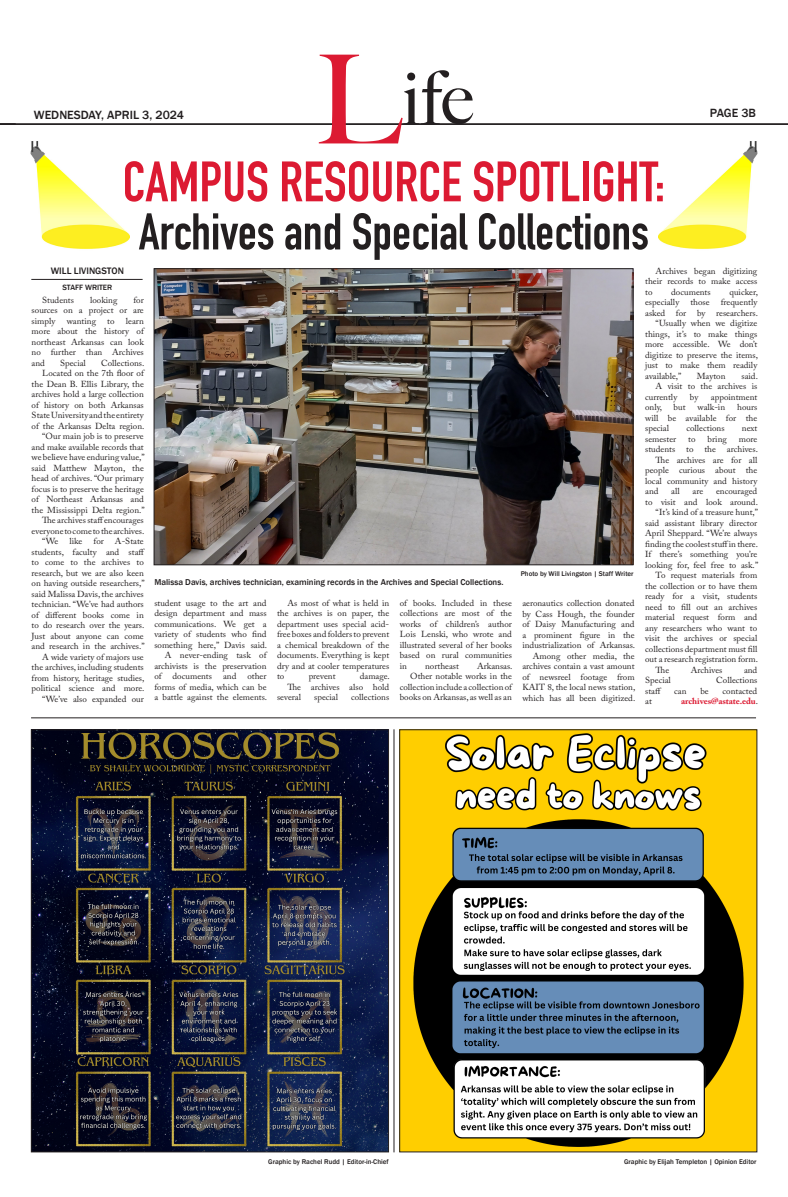
<style>
.page{position:relative;width:788px;height:1197px;background:#fff}
.page>*{position:absolute;margin:0;border:0;box-sizing:border-box;transform-origin:0 0}
.t1{font:500 74.38px "Big Caslon";color:#231f20}
.t2{font:700 56px "DIN Condensed";color:#dc1a32}
.t3{font:700 50.75px "DIN Condensed";color:#231f20}
.t4{font:500 12.25px "Franklin Gothic";color:#231f20}
.t5{font:500 9.62px "Franklin Gothic";color:#231f20}
.t6{font:8.75px/10.5px "Adobe Caslon Pro";color:#231f20;text-align:justify}
.t7{font:500 8.75px "Franklin Gothic";color:#231f20}
.t8{font:700 8.75px "Adobe Caslon Pro";letter-spacing:-.01em;color:#dc1a32}
.t9{font:500 7.88px "Franklin Gothic";color:#231f20}
.t10{font:500 7px "Franklin Gothic";color:#231f20}
.s1{font-size:123.38px;color:#dc1a32}
.s2{font-weight:400;color:#231f20}
</style>
<div class="page">
<img style="left:31px;top:141px;width:99px;height:108px">
<img style="left:658px;top:141px;width:99px;height:108px">
<hr style="left:0;top:123px;width:788px;height:2px;background:#231f20">
<hr style="left:31px;top:279px;width:112px;height:1px;background:#231f20">
<img style="left:156px;top:270px;width:475px;height:293px">
<div style="left:154px;top:268px;width:479px;height:297px;border:1px solid #231f20"></div>
<hr style="left:31px;top:717px;width:725px;height:1px;background:#231f20">
<hr style="left:393px;top:729px;width:1px;height:423px;background:#231f20">
<img style="left:33px;top:731px;width:354px;height:419px">
<div style="left:31px;top:729px;width:358px;height:423px;border:1px solid #231f20"></div>
<img style="left:401px;top:731px;width:354px;height:419px">
<div style="left:399px;top:729px;width:358px;height:423px;border:1px solid #231f20"></div>
<p class="t4" style="left:34px;top:107px;width:151px">WEDNESDAY, APRIL 3, 2024</p>
<p class="t1" style="left:314px;top:37px;width:160px"><span class="s1">L</span>ife</p>
<p class="t2" style="left:123px;top:144px;width:544px">CAMPUS RESOURCE SPOTLIGHT:</p>
<p class="t3" style="left:139px;top:198px;width:511px">Archives and Special Collections</p>
<p class="t4" style="left:710px;top:105px;width:48px">PAGE 3B</p>
<p class="t5" style="left:51px;top:264px;width:75px">WILL LIVINGSTON</p>
<p class="t9" style="left:62px;top:283px;width:51px">STAFF WRITER</p>
<p class="t6" style="left:32px;top:294px;width:114px;text-indent:102px">for sources on a project or are simply</p>
<p class="t6" style="left:42px;top:294px;width:33px">Students</p>
<p class="t6" style="left:90px;top:294px;width:29px">looking</p>
<p class="t6" style="left:32px;top:315px;width:114px;text-indent:94px">learn more about the history of northeast Arkansas can look no further than Archives and</p>
<p class="t6" style="left:67px;top:315px;width:31px">wanting</p>
<p class="t6" style="left:107px;top:315px;width:9px">to</p>
<p class="t6" style="left:60px;top:357px;width:27px">Special</p>
<p class="t6" style="left:101px;top:357px;width:45px">Collections.</p>
<p class="t6" style="left:32px;top:368px;width:114px;text-indent:10px">Located on the 7th floor of the Dean B. Ellis Library, the archives hold a large collection of history on both Arkansas State University and the entirety of the Arkansas Delta region.</p>
<p class="t6" style="left:32px;top:431px;width:115px;text-indent:10px">“Our main job is to preserve and make available records that we believe have enduring value,” said Matthew Mayton, the head of archives. “Our primary focus is to preserve the heritage of Northeast Arkansas and the Mississippi Delta region.”</p>
<p class="t6" style="left:32px;top:515px;width:114px;text-align:right">The archives staff encourages everyone to come to the archives.</p>
<p class="t6" style="left:42px;top:536px;width:18px">“We</p>
<p class="t6" style="left:69px;top:536px;width:15px">like</p>
<p class="t6" style="left:93px;top:536px;width:12px">for</p>
<p class="t6" style="left:32px;top:536px;width:115px;text-align:left;text-indent:83px">A-State students, faculty and staff to come to the archives to research, but we are also keen on having outside researchers,” said Malissa Davis, the archives technician. “We’ve had authors of different books come in to do research over the years.<br>Just about anyone can come and research in the archives.”</p>
<p class="t6" style="left:32px;top:651px;width:114px;text-indent:10px">A wide variety of majors use the archives, including students from history, heritage studies, political science and more.</p>
<p class="t6" style="left:42px;top:693px;width:103px">“We’ve also expanded our</p>
<p class="t7" style="left:154px;top:577px;width:350px">Malissa Davis, archives technician, examining records in the Archives and Special Collections.</p>
<p class="t6" style="left:154px;top:598px;width:114px">student usage to the art and design department and mass communications. We get a variety of students who find something here,” Davis said.</p>
<p class="t6" style="left:154px;top:650px;width:114px;text-indent:10px">A never-ending task of archivists is the preservation of</p>
<p class="t6" style="left:154px;top:671px;width:114px;text-indent:93px">other forms of media, which can be a battle against the elements.</p>
<p class="t6" style="left:173px;top:671px;width:41px">documents</p>
<p class="t6" style="left:223px;top:671px;width:15px">and</p>
<p class="t6" style="left:277px;top:597px;width:114px;text-indent:10px">As most of what is held in the archives is on paper, the department uses special acid&shy;free boxes and folders to prevent a chemical breakdown of the documents. Everything is kept dry and at cooler temperatures to</p>
<p class="t6" style="left:308px;top:671px;width:28px">prevent</p>
<p class="t6" style="left:360px;top:671px;width:32px">damage.</p>
<p class="t6" style="left:277px;top:681px;width:114px;text-indent:10px">The archives also hold several</p>
<p class="t6" style="left:314px;top:692px;width:25px">special</p>
<p class="t6" style="left:351px;top:692px;width:40px">collections</p>
<p class="t6" style="left:400px;top:597px;width:114px">of books. Included in these collections are most of the works of children’s author Lois Lenski, who wrote and illustrated several of her books based on rural communities in</p>
<p class="t6" style="left:425px;top:660px;width:35px">northeast</p>
<p class="t6" style="left:477px;top:660px;width:37px">Arkansas.</p>
<p class="t6" style="left:400px;top:671px;width:114px;text-indent:10px">Other notable works in the collection include a collection of books on Arkansas, as well as an</p>
<p class="t10" style="left:520px;top:570px;width:114px">Photo by Will Livingston | Staff Writer</p>
<p class="t6" style="left:522px;top:598px;width:114px">aeronautics collection donated by Cass Hough, the founder of Daisy Manufacturing and a prominent figure in the industrialization of Arkansas.</p>
<p class="t6" style="left:522px;top:651px;width:114px;text-indent:10px">Among other media, the archives contain a vast amount of newsreel footage from KAIT 8, the local news station, which has all been digitized.</p>
<p class="t6" style="left:645px;top:266px;width:114px;text-indent:10px">Archives began digitizing their records to make access to</p>
<p class="t6" style="left:671px;top:287px;width:41px">documents</p>
<p class="t6" style="left:729px;top:287px;width:30px">quicker,</p>
<p class="t6" style="left:645px;top:297px;width:36px">especially</p>
<p class="t6" style="left:690px;top:297px;width:21px">those</p>
<p class="t6" style="left:645px;top:297px;width:114px;text-align:right">frequently<br>asked for by researchers.</p>
<p class="t6" style="left:645px;top:318px;width:114px;text-indent:10px">“Usually when we digitize things, it’s to make things more accessible. We don’t digitize to preserve the items, just to make them readily available,”</p>
<p class="t6" style="left:696px;top:371px;width:30px">Mayton</p>
<p class="t6" style="left:741px;top:371px;width:18px">said.</p>
<p class="t6" style="left:645px;top:381px;width:114px;text-indent:10px">A visit to the archives is currently</p>
<p class="t6" style="left:690px;top:392px;width:10px">by</p>
<p class="t6" style="left:710px;top:392px;width:48px">appointment</p>
<p class="t6" style="left:645px;top:402px;width:114px;text-indent:92px">hours will be available for the special</p>
<p class="t6" style="left:645px;top:402px;width:19px">only,</p>
<p class="t6" style="left:673px;top:402px;width:13px">but</p>
<p class="t6" style="left:697px;top:402px;width:29px">walk-in</p>
<p class="t6" style="left:686px;top:423px;width:40px">collections</p>
<p class="t6" style="left:741px;top:423px;width:17px">next</p>
<p class="t6" style="left:645px;top:434px;width:33px">semester</p>
<p class="t6" style="left:688px;top:434px;width:9px">to</p>
<p class="t6" style="left:707px;top:434px;width:21px">bring</p>
<p class="t6" style="left:645px;top:434px;width:114px;text-align:right">more<br>students to the archives.</p>
<p class="t6" style="left:645px;top:455px;width:114px;text-indent:10px">The archives are for all people curious about the local community and history and</p>
<p class="t6" style="left:645px;top:486px;width:114px;text-align:right">encouraged<br>to visit and look around.</p>
<p class="t6" style="left:645px;top:507px;width:115px;text-indent:10px">“It’s kind of a treasure hunt,” said assistant library director April Sheppard. “We’re always finding the coolest stuff in there.<br>If there’s something you’re looking for, feel free to ask.”</p>
<p class="t6" style="left:645px;top:570px;width:114px;text-indent:10px">To request materials from the collection or to have them ready for a visit, students need to fill out an archives material request form and any researchers who want to visit the archives or special collections department must fill out a research registration form.</p>
<p class="t6" style="left:655px;top:665px;width:15px">The</p>
<p class="t6" style="left:690px;top:665px;width:33px">Archives</p>
<p class="t6" style="left:744px;top:665px;width:15px">and</p>
<p class="t6" style="left:645px;top:675px;width:27px">Special</p>
<p class="t6" style="left:716px;top:675px;width:43px">Collections</p>
<p class="t6" style="left:645px;top:686px;width:18px">staff</p>
<p class="t6" style="left:674px;top:686px;width:14px">can</p>
<p class="t6" style="left:700px;top:686px;width:10px">be</p>
<p class="t6" style="left:722px;top:686px;width:36px">contacted</p>
<p class="t6" style="left:645px;top:696px;width:8px">at</p>
<p class="t8" style="left:681px;top:696px;width:78px">archives@astate.edu<span class="s2">.</span></p>
<p class="t6" style="left:671px;top:486px;width:10px">all</p>
<p class="t6" style="left:692px;top:486px;width:12px">are</p>
<p class="t10" style="left:268px;top:1157px;width:122px">Graphic by Rachel Rudd | Editor-in-Chief</p>
<p class="t10" style="left:624px;top:1157px;width:134px">Graphic by Elijah Templeton | Opinion Editor</p>
</div>
